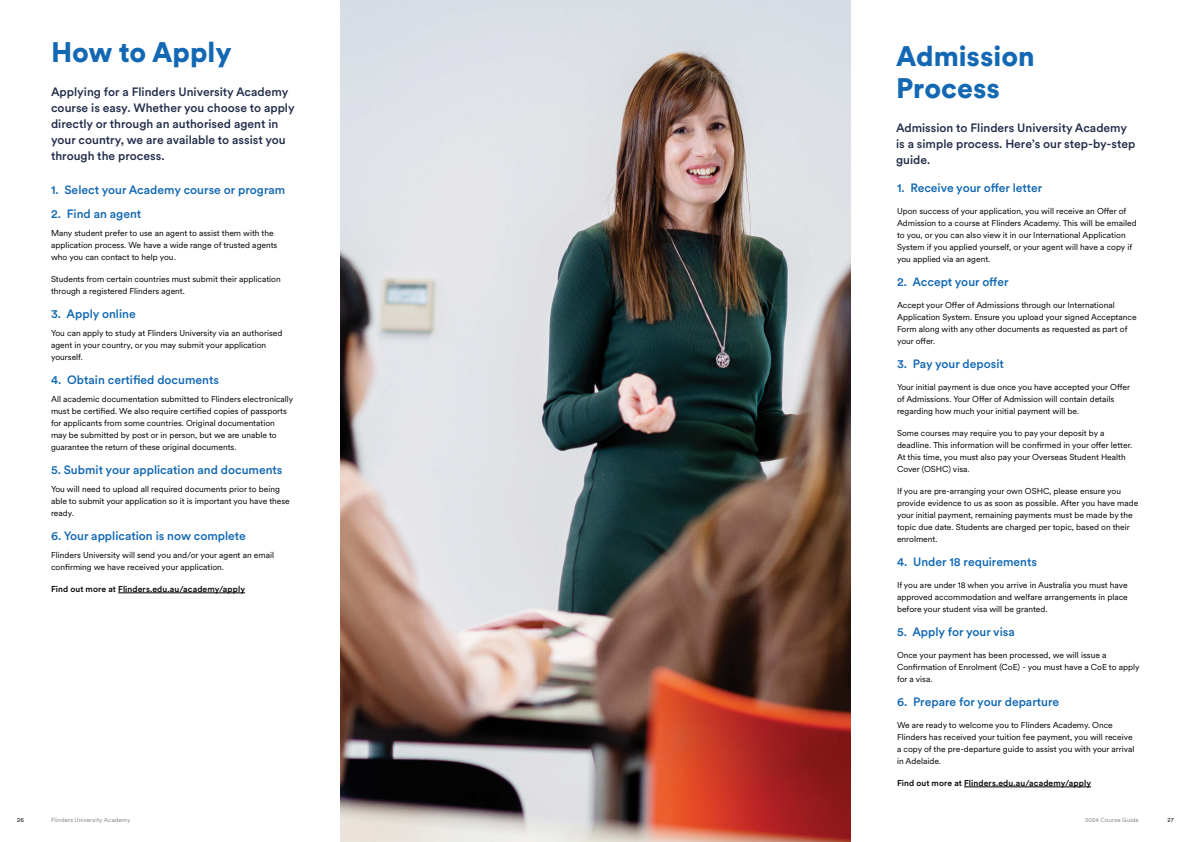
<style>
.page{position:relative;width:1191px;height:842px;background:#fff}
.page>*{position:absolute;margin:0;border:0;box-sizing:border-box;transform-origin:0 0}
.t1{font:900 28px/32px "Circular XX";color:#1268b3}
.t2{font:500 12px "Circular XX";color:#1268b3}
.t3{font:500 12px/16px "Circular XX";color:#222d4a}
.t4{font:8.5px/12px "Circular XX";color:#000}
.t5{font:500 8.5px "Circular XX";letter-spacing:.01em;color:#000}
.t6{font:6px "Circular XX";letter-spacing:.02em;color:#808285}
.t7{font:6px "Circular XX";color:#000}
</style>
<div class="page">
<hr style="left:118px;top:593px;width:127px;height:1px;background:#000">
<hr style="left:964px;top:787px;width:127px;height:1px;background:#000">
<img style="left:341px;top:0;width:509px;height:842px">
<h1 class="t1" style="left:51px;top:35px;width:182px">How to Apply</h1>
<h2 class="t3" style="left:51px;top:83px;width:245px">Applying for a Flinders University Academy course is easy. Whether you choose to apply directly or through an authorised agent in your country, we are available to assist you through the process.</h2>
<h2 class="t2" style="left:51px;top:182px;width:236px">1. Select your Academy course or program</h2>
<h2 class="t2" style="left:51px;top:206px;width:92px">2. Find an agent</h2>
<p class="t4" style="left:51px;top:227px;width:228px">Many student prefer to use an agent to assist them with the application process. We have a wide range of trusted agents who you can contact to help you.</p>
<p class="t4" style="left:51px;top:273px;width:231px">Students from certain countries must submit their application through a registered Flinders agent.</p>
<h2 class="t2" style="left:51px;top:306px;width:86px">3. Apply online</h2>
<p class="t4" style="left:51px;top:327px;width:233px">You can apply to study at Flinders University via an authorised agent in your country, or you may submit your application yourself.</p>
<h2 class="t2" style="left:51px;top:372px;width:169px">4. Obtain certified documents</h2>
<p class="t4" style="left:51px;top:393px;width:244px">All academic documentation submitted to Flinders electronically must be certified. We also require certified copies of passports for applicants from some countries. Original documentation<br>may be submitted by post or in person, but we are unable to guarantee the return of these original documents.</p>
<h2 class="t2" style="left:51px;top:462px;width:233px">5. Submit your application and documents</h2>
<p class="t4" style="left:51px;top:483px;width:240px">You will need to upload all required documents prior to being able to submit your application so it is important you have these ready.</p>
<h2 class="t2" style="left:51px;top:528px;width:196px">6. Your application is now complete</h2>
<p class="t4" style="left:51px;top:549px;width:224px">Flinders University will send you and/or your agent an email confirming we have received your application.</p>
<p class="t5" style="left:51px;top:583px;width:195px">Find out more at Flinders.edu.au/academy/apply</p>
<h1 class="t1" style="left:896px;top:39px;width:140px">Admission<br>Process</h1>
<h2 class="t3" style="left:896px;top:119px;width:241px">Admission to Flinders University Academy is a simple process. Here’s our step-by-step guide.</h2>
<h2 class="t2" style="left:897px;top:180px;width:147px">1. Receive your offer letter</h2>
<p class="t4" style="left:897px;top:205px;width:241px">Upon success of your application, you will receive an Offer of Admission to a course at Flinders Academy. This will be emailed to you, or you can also view it in our International Application System if you applied yourself, or your agent will have a copy if you applied via an agent.</p>
<h2 class="t2" style="left:897px;top:274px;width:113px">2. Accept your offer</h2>
<p class="t4" style="left:897px;top:299px;width:241px">Accept your Offer of Admissions through our International Application System. Ensure you upload your signed Acceptance Form along with any other documents as requested as part of your offer.</p>
<h2 class="t2" style="left:897px;top:356px;width:108px">3. Pay your deposit</h2>
<p class="t4" style="left:897px;top:381px;width:234px">Your initial payment is due once you have accepted your Offer of Admissions. Your Offer of Admission will contain details regarding how much your initial payment will be.</p>
<p class="t4" style="left:897px;top:427px;width:237px">Some courses may require you to pay your deposit by a deadline. This information will be confirmed in your offer letter.<br>At this time, you must also pay your Overseas Student Health Cover (OSHC) visa.</p>
<p class="t4" style="left:897px;top:485px;width:243px">If you are pre-arranging your own OSHC, please ensure you provide evidence to us as soon as possible. After you have made your initial payment, remaining payments must be made by the topic due date. Students are charged per topic, based on their enrolment.</p>
<h2 class="t2" style="left:897px;top:554px;width:141px">4. Under 18 requirements</h2>
<p class="t4" style="left:897px;top:579px;width:232px;text-align:justify">If you are under 18 when you arrive in Australia you must have approved accommodation and welfare arrangements in place before your student visa will be granted.</p>
<h2 class="t2" style="left:897px;top:624px;width:119px">5. Apply for your visa</h2>
<p class="t4" style="left:897px;top:649px;width:244px">Once your payment has been processed, we will issue a<br>Confirmation of Enrolment (CoE) - you must have a CoE to apply for a visa.</p>
<h2 class="t2" style="left:897px;top:694px;width:164px">6. Prepare for your departure</h2>
<p class="t4" style="left:897px;top:719px;width:239px">We are ready to welcome you to Flinders Academy. Once Flinders has received your tuition fee payment, you will receive a copy of the pre-departure guide to assist you with your arrival in Adelaide.</p>
<p class="t5" style="left:897px;top:777px;width:195px">Find out more at Flinders.edu.au/academy/apply</p>
<p class="t7" style="left:17px;top:816px;width:8px">26</p>
<p class="t6" style="left:51px;top:816px;width:81px">Flinders University Academy</p>
<p class="t6" style="left:1085px;top:816px;width:55px">2024 Course Guide</p>
<p class="t7" style="left:1167px;top:816px;width:8px">27</p>
</div>
